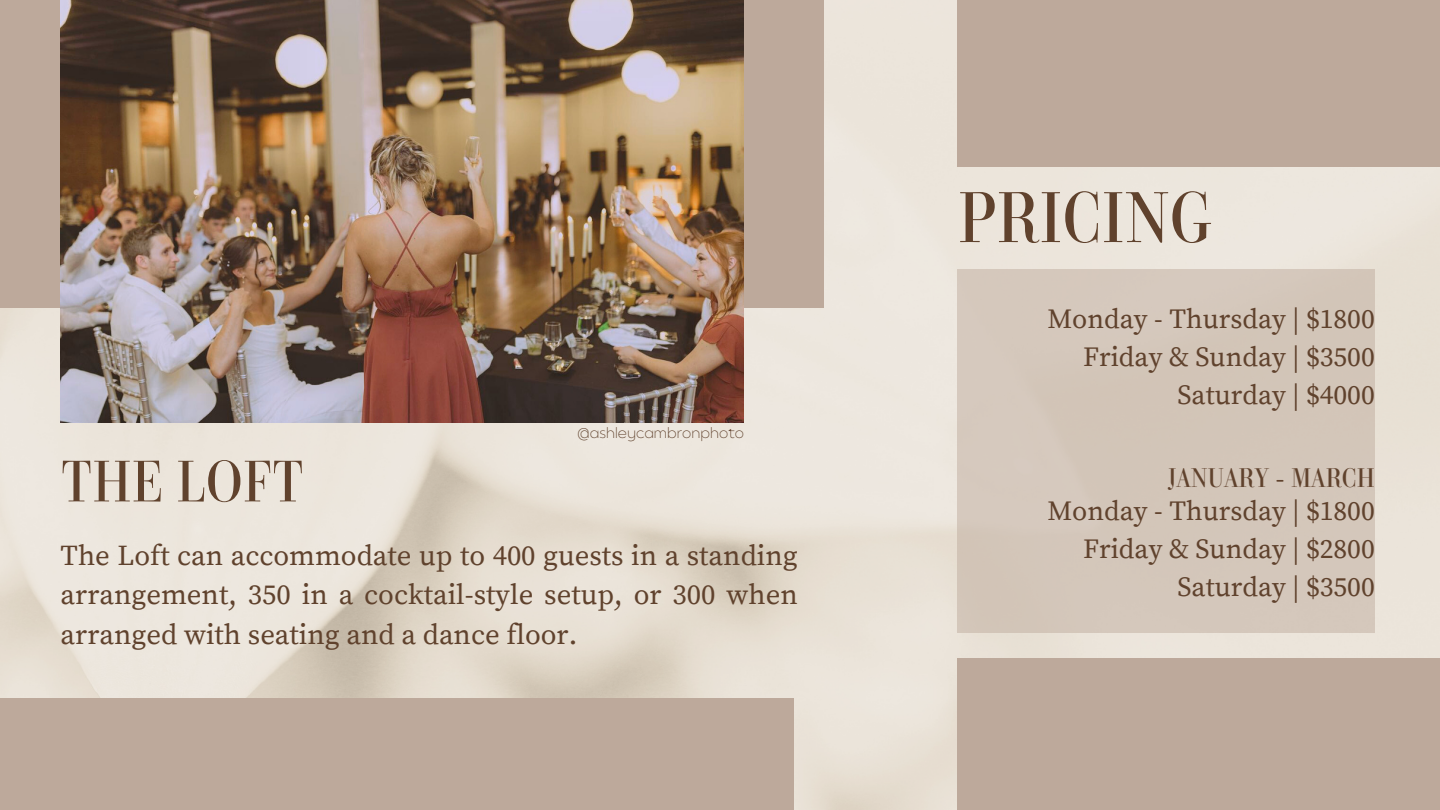
<style>
.page{position:relative;width:1440px;height:810px;background:#fff}
.page>*{position:absolute;margin:0;border:0;box-sizing:border-box;transform-origin:0 0}
.t1{font:69.1px "Parmigiano Headline HL";color:#60422d}
.t2{font:56.2px "Parmigiano Headline HL";color:#60422d}
.t3{font:28.7px/39.8px "Source Serif Pro";color:#60422d;text-align:justify}
.t4{font:27.6px "Source Serif Pro";color:#60422d}
.t5{font:26px "Parmigiano Headline HL";color:#60422d}
.t6{font:200 14px "Balgin";color:#60422d}
</style>
<div class="page">
<img style="left:0;top:0;width:1440px;height:810px">
<div style="left:0;top:0;width:824px;height:308px;background:#bda99b"></div>
<img style="left:61px;top:0;width:683px;height:422px">
<div style="left:958px;top:269px;width:417px;height:363px;background:#d3c6ba"></div>
<div style="left:958px;top:0;width:482px;height:166px;background:#bda99b"></div>
<div style="left:958px;top:659px;width:482px;height:151px;background:#bda99b"></div>
<div style="left:0;top:698px;width:793px;height:112px;background:#bda99b"></div>
<p class="t2" style="left:61px;top:446px;width:245px">THE LOFT</p>
<p class="t6" style="left:578px;top:427px;width:168px">@ashleycambronphoto</p>
<p class="t3" style="left:61px;top:536px;width:739px">The Loft can accommodate up to 400 guests in a standing arrangement, 350 in a cocktail-style setup, or 300 when arranged with seating and a dance floor.</p>
<p class="t1" style="left:958px;top:174px;width:256px">PRICING</p>
<p class="t4" style="left:1047px;top:302px;width:329px">Monday - Thursday | $1800</p>
<p class="t4" style="left:1083px;top:341px;width:293px">Friday &amp; Sunday | $3500</p>
<p class="t4" style="left:1177px;top:379px;width:199px">Saturday | $4000</p>
<p class="t5" style="left:1168px;top:461px;width:209px">JANUARY - MARCH</p>
<p class="t4" style="left:1047px;top:494px;width:329px">Monday - Thursday | $1800</p>
<p class="t4" style="left:1083px;top:532px;width:293px">Friday &amp; Sunday | $2800</p>
<p class="t4" style="left:1177px;top:571px;width:199px">Saturday | $3500</p>
</div>
